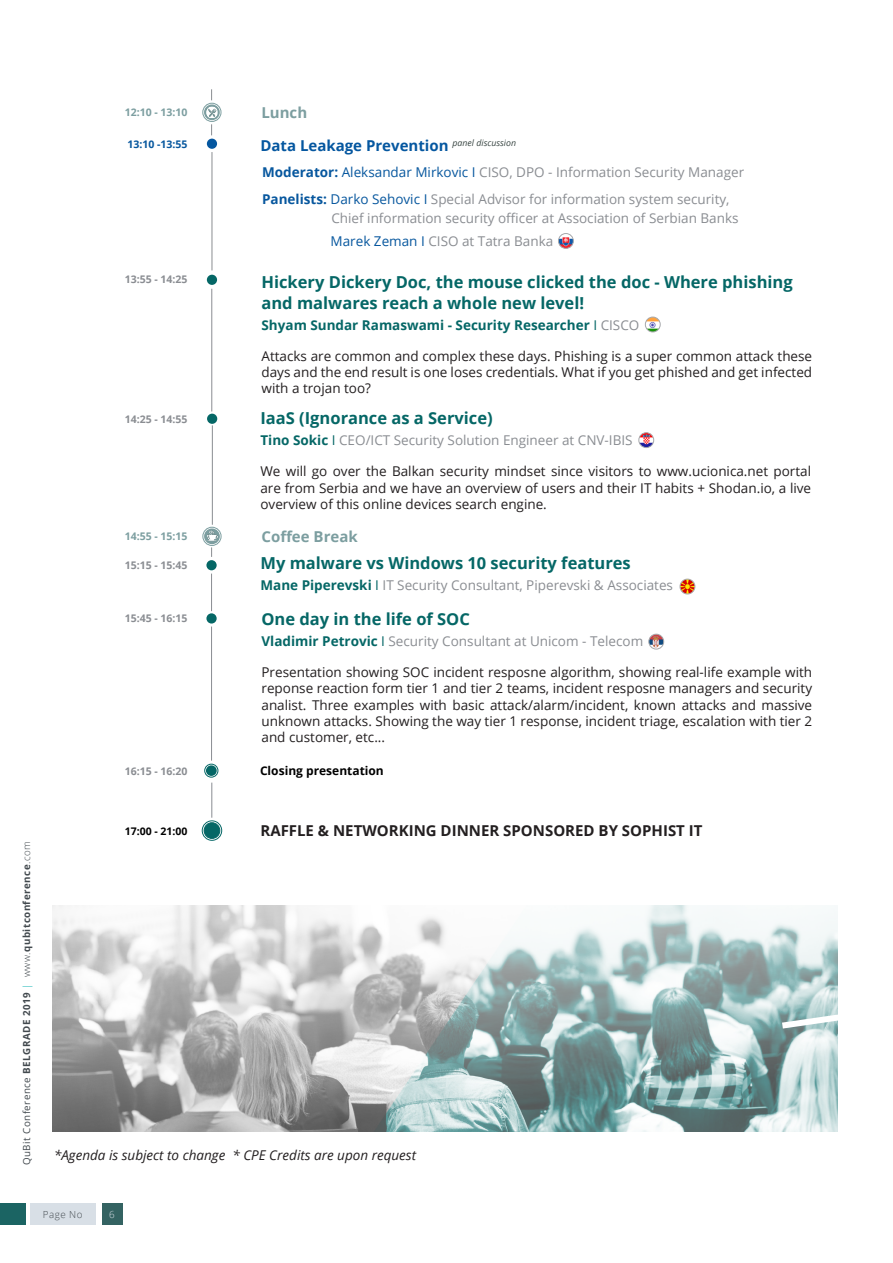
<style>
.page{position:relative;width:893px;height:1263px;background:#fff}
.page>*{position:absolute;margin:0;border:0;box-sizing:border-box;transform-origin:0 0}
.t1{font:700 16.5px/21px "Open Sans";color:#056766}
.t2{font:700 15px "Open Sans";color:#231f20}
.t3{font:700 15px "Open Sans";color:#0557a0}
.t4{font:700 15px "Open Sans";color:#7c9ea0}
.t5{font:13.5px/16.2px "Open Sans";color:#231f20;text-align:justify}
.t6{font:13.5px "Open Sans";color:#8a8d92}
.t7{font:italic 13.5px "Open Sans";color:#231f20}
.t8{font:700 13.5px "Open Sans";color:#056766}
.t9{font:700 12px "Open Sans";color:#000}
.t10{font:700 10.5px "Open Sans";color:#8a8d92}
.t11{font:700 10.5px "Open Sans";color:#7c9ea0}
.t12{font:700 10.5px "Open Sans";color:#07579e}
.t13{font:700 10.5px "Open Sans";color:#000}
.t14{font:700 9.75px "Open Sans";letter-spacing:.05em;color:#42494e}
.t15{font:300 9.75px "Open Sans";letter-spacing:.05em;color:#42494e}
.t16{font:300 9.75px "Open Sans";color:#d8dfe6}
.s1{font-weight:700;color:#07579e}
.s2{color:#07579e}
.s3{font-weight:400}
.s4{font-weight:400;color:#8a8d92}
.s5{font-weight:700;color:#056766}
.s6{color:#056766}
.s7{font-weight:300;color:#00aeae}
.s8{font-weight:300}
</style>
<div class="page">
<div style="left:102px;top:1203px;width:20px;height:21px;background:#346362"></div>
<div style="left:30px;top:1203px;width:65px;height:21px;background:#d8dfe6"></div>
<div style="left:0;top:1203px;width:25px;height:21px;background:#1b6463"></div>
<svg style="left:837px;top:915px;width:1px;height:117px"></svg>
<img style="left:52px;top:906px;width:785px;height:226px">
<svg style="left:204px;top:104px;width:16px;height:16px"></svg>
<svg style="left:206px;top:107px;width:12px;height:11px"></svg>
<div style="left:203px;top:103px;width:18px;height:19px;border:1px solid #7c9ea0;border-radius:50%"></div>
<div style="left:205px;top:105px;width:14px;height:14px;border:1px solid #7c9ea0;border-radius:50%"></div>
<div style="left:204px;top:823px;width:16px;height:15px;background:#056766;border-radius:50%"></div>
<div style="left:202px;top:820px;width:20px;height:21px;border:1px solid #056766;border-radius:50%"></div>
<div style="left:204px;top:822px;width:16px;height:17px;border:1px solid #056766;border-radius:50%"></div>
<div style="left:206px;top:824px;width:12px;height:13px;border:1px solid #056766;border-radius:50%"></div>
<div style="left:207px;top:139px;width:10px;height:10px;background:#0557a0;border-radius:50%"></div>
<div style="left:207px;top:275px;width:10px;height:10px;background:#056766;border-radius:50%"></div>
<div style="left:207px;top:414px;width:10px;height:10px;background:#056766;border-radius:50%"></div>
<div style="left:206px;top:560px;width:11px;height:10px;background:#056766;border-radius:50%"></div>
<div style="left:206px;top:613px;width:11px;height:10px;background:#056766;border-radius:50%"></div>
<hr style="left:211px;top:574px;width:1px;height:37px;background:#8a8d92">
<hr style="left:211px;top:626px;width:1px;height:135px;background:#8a8d92">
<hr style="left:212px;top:783px;width:1px;height:35px;background:#8a8d92">
<hr style="left:212px;top:152px;width:1px;height:118px;background:#8a8d92">
<hr style="left:212px;top:289px;width:1px;height:122px;background:#8a8d92">
<hr style="left:212px;top:425px;width:1px;height:100px;background:#8a8d92">
<svg style="left:204px;top:528px;width:16px;height:16px"></svg>
<svg style="left:206px;top:529px;width:12px;height:12px"></svg>
<div style="left:203px;top:527px;width:18px;height:19px;border:1px solid #7c9ea0;border-radius:50%"></div>
<div style="left:205px;top:529px;width:14px;height:14px;border:1px solid #7c9ea0;border-radius:50%"></div>
<img style="left:558px;top:234px;width:15px;height:14px;border-radius:7px">
<div style="left:558px;top:233px;width:15px;height:16px;border:1px solid #a6a8ab;border-radius:50%"></div>
<img style="left:680px;top:579px;width:15px;height:15px;border-radius:7px">
<div style="left:680px;top:579px;width:15px;height:15px;border:1px solid #a6a8ab;border-radius:50%"></div>
<img style="left:645px;top:317px;width:15px;height:15px;border-radius:7px">
<div style="left:645px;top:317px;width:15px;height:15px;border:1px solid #a6a8ab;border-radius:50%"></div>
<svg style="left:206px;top:765px;width:11px;height:11px"></svg>
<div style="left:204px;top:764px;width:14px;height:13px;border:1px solid #056766;border-radius:50%"></div>
<div style="left:207px;top:766px;width:9px;height:9px;border:1px solid #056766;border-radius:50%"></div>
<img style="left:649px;top:634px;width:15px;height:15px;border-radius:7px">
<div style="left:649px;top:634px;width:15px;height:15px;border:1px solid #a6a8ab;border-radius:50%"></div>
<img style="left:639px;top:433px;width:15px;height:15px;border-radius:7px">
<div style="left:639px;top:433px;width:15px;height:15px;border:1px solid #a6a8ab;border-radius:50%"></div>
<p class="t11" style="left:125px;top:105px;width:64px">12:10 - 13:10</p>
<p class="t12" style="left:128px;top:136px;width:62px">13:10 -13:55</p>
<p class="t10" style="left:125px;top:272px;width:64px">13:55 - 14:25</p>
<p class="t4" style="left:261px;top:102px;width:47px">Lunch</p>
<p class="t3" style="left:260px;top:135px;width:257px">Data Leakage Prevention <sup>panel</sup> <sup>discussion</sup></p>
<p class="t6" style="left:262px;top:162px;width:484px"><span class="s1">Moderator:</span> <span class="s2">Aleksandar Mirkovic I</span> CISO, DPO - Information Security Manager</p>
<p class="t6" style="left:262px;top:189px;width:469px"><span class="s1">Panelists:</span> <span class="s2">Darko Sehovic I</span> Special Advisor for information system security,</p>
<p class="t6" style="left:331px;top:209px;width:409px">Chief information security officer at Association of Serbian Banks</p>
<p class="t6" style="left:331px;top:231px;width:224px"><span class="s2">Marek Zeman I</span> CISO at Tatra Banka</p>
<p class="t1" style="left:261px;top:271px;width:533px">Hickery Dickery Doc, the mouse clicked the doc - Where phishing and malwares reach a whole new level!</p>
<p class="t8" style="left:261px;top:315px;width:379px">Shyam Sundar Ramaswami - Security Researcher <span class="s3">I</span> <span class="s4">CISCO</span></p>
<p class="t5" style="left:261px;top:348px;width:552px">Attacks are common and complex these days. Phishing is a super common attack these days and the end result is one loses credentials. What if you get phished and get infected with a trojan too?</p>
<p class="t10" style="left:125px;top:412px;width:64px">14:25 - 14:55</p>
<p class="t1" style="left:260px;top:407px;width:234px">IaaS (Ignorance as a Service)</p>
<p class="t6" style="left:260px;top:431px;width:374px"><span class="s5">Tino Sokic</span> <span class="s6">I</span> CEO/ICT Security Solution Engineer at CNV-IBIS</p>
<p class="t5" style="left:260px;top:463px;width:552px">We will go over the Balkan security mindset since visitors to www.ucionica.net portal are from Serbia and we have an overview of users and their IT habits + Shodan.io, a live overview of this online devices search engine.</p>
<p class="t11" style="left:125px;top:529px;width:64px">14:55 - 15:15</p>
<p class="t10" style="left:125px;top:558px;width:64px">15:15 - 15:45</p>
<p class="t4" style="left:261px;top:526px;width:98px">Coffee Break</p>
<p class="t1" style="left:260px;top:552px;width:372px">My malware vs Windows 10 security features</p>
<p class="t6" style="left:260px;top:576px;width:414px"><span class="s5">Mane Piperevski</span> <span class="s6">I</span> IT Security Consultant, Piperevski &amp; Associates</p>
<p class="t10" style="left:125px;top:611px;width:64px">15:45 - 16:15</p>
<p class="t1" style="left:261px;top:608px;width:210px">One day in the life of SOC</p>
<p class="t6" style="left:261px;top:632px;width:383px"><span class="s5">Vladimir Petrovic</span> <span class="s6">I</span> Security Consultant at Unicom - Telecom</p>
<p class="t5" style="left:261px;top:664px;width:552px">Presentation showing SOC incident resposne algorithm, showing real-life example with reponse reaction form tier 1 and tier 2 teams, incident resposne managers and security analist. Three examples with basic attack/alarm/incident, known attacks and massive unknown attacks. Showing the way tier 1 response, incident triage, escalation with tier 2 and customer, etc...</p>
<p class="t10" style="left:125px;top:764px;width:64px">16:15 - 16:20</p>
<p class="t9" style="left:260px;top:762px;width:125px">Closing presentation</p>
<p class="t14" style="left:20px;top:1165px;width:325px;rotate:-90deg"><span class="s3">QuBit Conference</span> BELGRADE 2019 <span class="s7">|</span> <span class="s8">www.</span>qubitconference<span class="s8">.com</span></p>
<p class="t13" style="left:125px;top:824px;width:64px">17:00 - 21:00</p>
<p class="t2" style="left:260px;top:820px;width:444px">RAFFLE &amp; NETWORKING DINNER SPONSORED BY SOPHIST IT</p>
<p class="t7" style="left:54px;top:1145px;width:364px">*Agenda is subject to change * CPE Credits are upon request</p>
<p class="t15" style="left:43px;top:1207px;width:41px">Page No</p>
<p class="t16" style="left:109px;top:1207px;width:7px">6</p>
</div>
